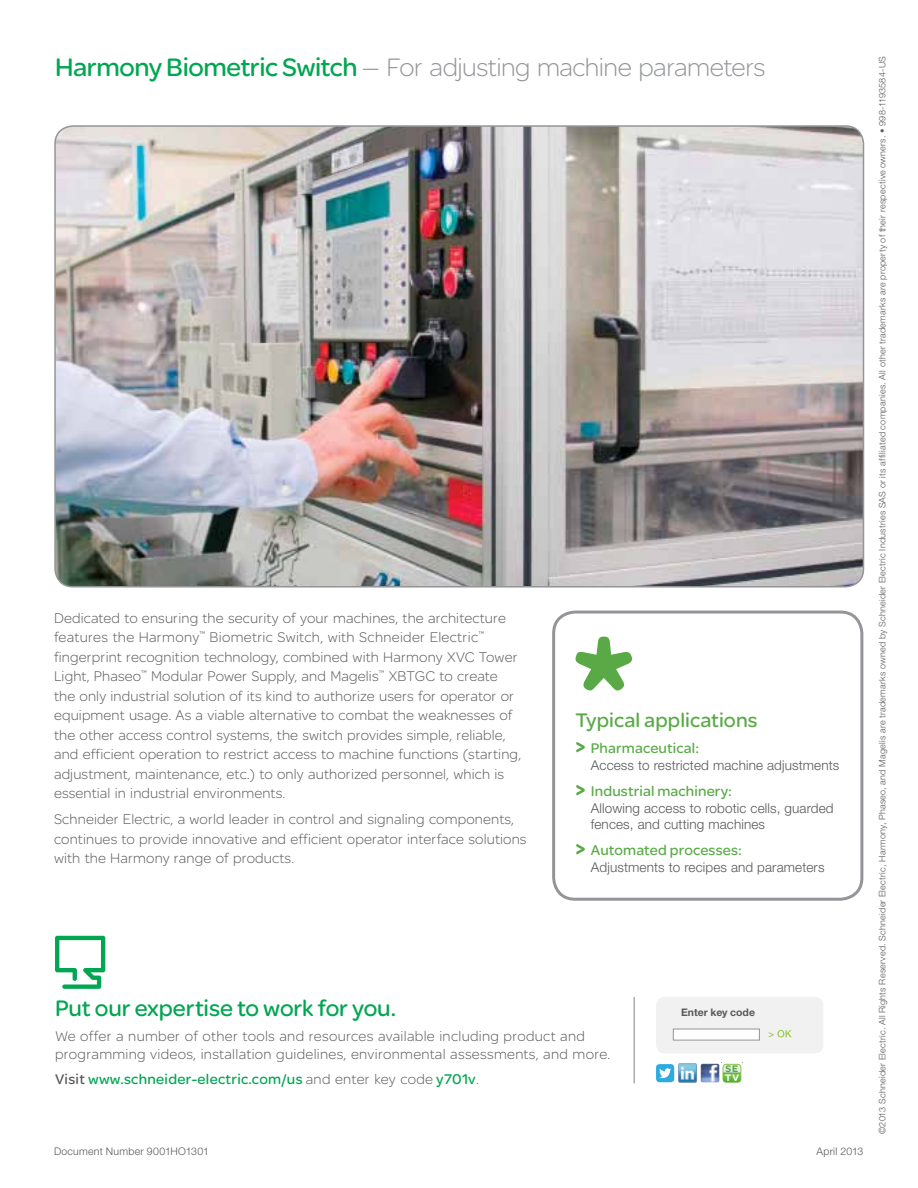
<style>
.page{position:relative;width:918px;height:1188px;background:#fff}
.page>*{position:absolute;margin:0;border:0;box-sizing:border-box;transform-origin:0 0}
.t1{font:300 27px "SE Optimist";letter-spacing:-.015em;color:#939598}
.t2{font:24px "SE Optimist";letter-spacing:-.005em;color:#00a651}
.t3{font:21px "SE Optimist";letter-spacing:.005em;color:#59aa47}
.t4{font:300 15px/19.5px "SE Optimist";letter-spacing:.01em;color:#58595b}
.t5{font:15px "SE Optimist";letter-spacing:.01em;color:#59aa47}
.t6{font:15px "SE Optimist";letter-spacing:.02em;color:#00a651}
.t7{font:300 13.5px/16.5px "Helvetica Neue LT Std";letter-spacing:.01em;color:#58595b}
.t8{font:300 10.5px "Helvetica Neue LT Std";letter-spacing:.025em;color:#58595b}
.t9{font:700 10.5px "Helvetica Neue LT Std";letter-spacing:.005em;color:#58595b}
.t10{font:900 10.05px "SE Optimist";color:#50a746}
.t11{font:900 10.05px "SE Optimist";color:#fff}
.t12{font:300 9px "Helvetica Neue LT Std";letter-spacing:.03em;color:#58595b}
.s1{font-weight:400;color:#00a651}
.s2{font-weight:900;font-size:22.5px}
.s3{color:#58595b}
.s4{font-weight:300;color:#58595b}
</style>
<div class="page">
<div style="left:552px;top:611px;width:311px;height:290px;border:3px solid #939598;border-radius:22px"></div>
<hr style="left:634px;top:997px;width:1px;height:86px;background:#939598">
<div style="left:656px;top:997px;width:167px;height:56px;background:#f1f1f2;border-radius:9px"></div>
<div style="left:673px;top:1029px;width:87px;height:11px;background:#fff;border:1px solid #939598"></div>
<svg style="left:769px;top:1030px;width:23px;height:8px"></svg>
<svg style="left:55px;top:936px;width:50px;height:53px"></svg>
<img style="left:57px;top:126px;width:807px;height:459px">
<svg style="left:575px;top:637px;width:57px;height:54px"></svg>
<div style="left:723px;top:1064px;width:18px;height:18px;background:#eaeaea;border-radius:3px"></div>
<div style="left:723px;top:1064px;width:18px;height:18px;border:1px solid #8ac63f;border-radius:3px"></div>
<svg style="left:722px;top:1073px;width:21px;height:11px"></svg>
<img style="left:700px;top:1063px;width:20px;height:20px">
<svg style="left:656px;top:1064px;width:18px;height:18px"></svg>
<img style="left:678px;top:1063px;width:19px;height:20px">
<h1 class="t1" style="left:55px;top:49px;width:712px"><span class="s1">Harmony Biometric Switch</span> — For adjusting machine parameters</h1>
<p class="t4" style="left:54px;top:607px;width:469px">Dedicated to ensuring the security of your machines, the architecture features the Harmony<sup>™</sup> Biometric Switch, with Schneider Electric<sup>™ </sup>fingerprint recognition technology, combined with Harmony XVC Tower Light, Phaseo<sup>™</sup> Modular Power Supply, and Magelis<sup>™</sup> XBTGC to create the only industrial solution of its kind to authorize users for operator or equipment usage. As a viable alternative to combat the weaknesses of the other access control systems, the switch provides simple, reliable, and efficient operation to restrict access to machine functions (starting, adjustment, maintenance, etc.) to only authorized personnel, which is essential in industrial environments.</p>
<p class="t4" style="left:54px;top:809px;width:474px">Schneider Electric, a world leader in control and signaling components, continues to provide innovative and efficient operator interface solutions with the Harmony range of products.</p>
<h3 class="t3" style="left:575px;top:706px;width:184px">Typical applications</h3>
<p class="t5" style="left:575px;top:738px;width:125px"><span class="s2">&gt;</span> Pharmaceutical:</p>
<p class="t7" style="left:591px;top:757px;width:250px">Access to restricted machine adjustments</p>
<p class="t5" style="left:575px;top:781px;width:158px"><span class="s2">&gt;</span> Industrial machinery:</p>
<p class="t7" style="left:591px;top:799px;width:244px">Allowing access to robotic cells, guarded fences, and cutting machines</p>
<p class="t5" style="left:575px;top:840px;width:168px"><span class="s2">&gt;</span> Automated processes:</p>
<p class="t7" style="left:591px;top:859px;width:235px">Adjustments to recipes and parameters</p>
<h2 class="t2" style="left:55px;top:991px;width:343px">Put our expertise to work for you.</h2>
<p class="t4" style="left:55px;top:1026px;width:557px;line-height:18px">We offer a number of other tools and resources available including product and programming videos, installation guidelines, environmental assessments, and more.</p>
<p class="t6" style="left:55px;top:1068px;width:425px"><span class="s3">Visit</span> www.schneider-electric.com/us <span class="s4">and enter key code</span> y701v<span class="s4">.</span></p>
<p class="t9" style="left:681px;top:1006px;width:76px">Enter key code</p>
<p class="t10" style="left:725px;top:1062px;width:14px">SE</p>
<p class="t11" style="left:725px;top:1071px;width:15px">TV</p>
<p class="t8" style="left:54px;top:1145px;width:156px">Document Number 9001HO1301</p>
<p class="t8" style="left:816px;top:1145px;width:48px">April 2013</p>
<p class="t12" style="left:877px;top:1134px;width:1079px;rotate:-90deg">©2013 Schneider Electric. All Rights Reserved. Schneider Electric, Harmony, Phaseo, and Magelis are trademarks owned by Schneider Electric Industries SAS or its affiliated companies. All other trademarks are property of their respective owners. • 998-1193584-US</p>
</div>
